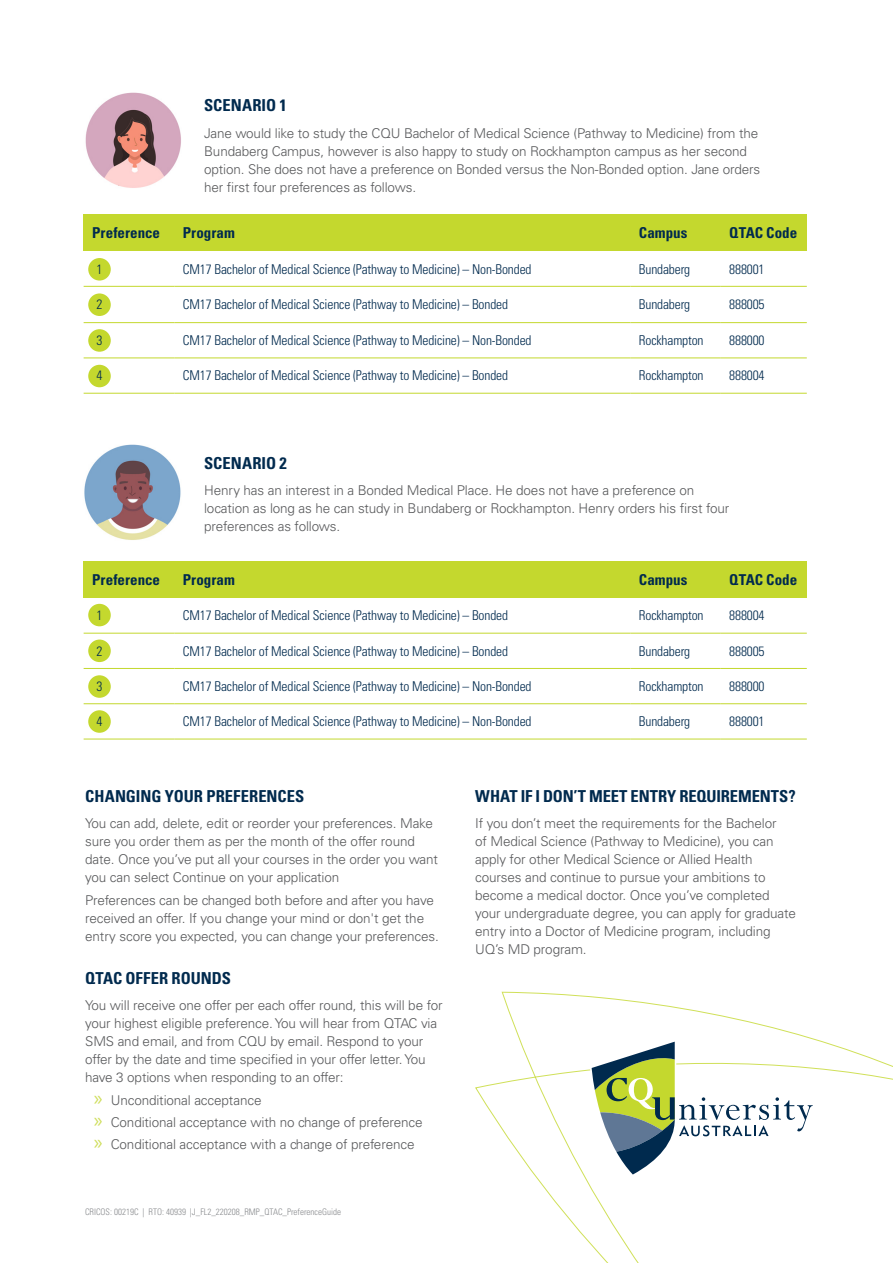
<style>
.page{position:relative;width:893px;height:1263px;background:#fff}
.page>*{position:absolute;margin:0;border:0;box-sizing:border-box;transform-origin:0 0}
.t1{font:700 condensed 16.5px "Univers LT Std";color:#002a4e}
.t2{font:700 condensed 15px "Univers LT Std";letter-spacing:.005em;color:#002a4e}
.t3{font:300 13.5px/18px "Univers LT Std";letter-spacing:-.01em;color:#58595b}
.t4{font:300 condensed 13.5px "Univers LT Std";letter-spacing:-.01em;color:#002a4e}
.t5{font:300 condensed 9px "Univers LT Std";color:#888a8d}
.s1{font-family:"Myriad Pro";font-weight:400;font-size:21px;color:#cfde5c}
</style>
<div class="page">
<svg style="left:501px;top:991px;width:392px;height:272px"></svg>
<svg style="left:590px;top:1040px;width:223px;height:136px"></svg>
<div style="left:88px;top:258px;width:23px;height:23px;background:#c4d82e;border-radius:50%"></div>
<div style="left:88px;top:293px;width:23px;height:23px;background:#c4d82e;border-radius:50%"></div>
<div style="left:88px;top:329px;width:23px;height:23px;background:#c4d82e;border-radius:50%"></div>
<div style="left:88px;top:365px;width:23px;height:22px;background:#c4d82e;border-radius:50%"></div>
<div style="left:84px;top:215px;width:90px;height:36px;background:#c4d82e"></div>
<div style="left:174px;top:215px;width:456px;height:36px;background:#c4d82e"></div>
<div style="left:630px;top:215px;width:91px;height:36px;background:#c4d82e"></div>
<div style="left:721px;top:215px;width:86px;height:36px;background:#c4d82e"></div>
<hr style="left:84px;top:286px;width:90px;height:1px;background:#c4d82e">
<hr style="left:174px;top:286px;width:456px;height:1px;background:#c4d82e">
<hr style="left:630px;top:286px;width:91px;height:1px;background:#c4d82e">
<hr style="left:721px;top:286px;width:86px;height:1px;background:#c4d82e">
<hr style="left:84px;top:322px;width:90px;height:1px;background:#c4d82e">
<hr style="left:174px;top:322px;width:456px;height:1px;background:#c4d82e">
<hr style="left:630px;top:322px;width:91px;height:1px;background:#c4d82e">
<hr style="left:721px;top:322px;width:86px;height:1px;background:#c4d82e">
<hr style="left:84px;top:358px;width:90px;height:1px;background:#c4d82e">
<hr style="left:174px;top:358px;width:456px;height:1px;background:#c4d82e">
<hr style="left:630px;top:358px;width:91px;height:1px;background:#c4d82e">
<hr style="left:721px;top:358px;width:86px;height:1px;background:#c4d82e">
<hr style="left:84px;top:393px;width:90px;height:1px;background:#c4d82e">
<hr style="left:174px;top:393px;width:456px;height:1px;background:#c4d82e">
<hr style="left:630px;top:393px;width:91px;height:1px;background:#c4d82e">
<hr style="left:721px;top:393px;width:86px;height:1px;background:#c4d82e">
<div style="left:88px;top:604px;width:23px;height:22px;background:#c4d82e;border-radius:50%"></div>
<div style="left:88px;top:639px;width:23px;height:23px;background:#c4d82e;border-radius:50%"></div>
<div style="left:88px;top:675px;width:23px;height:23px;background:#c4d82e;border-radius:50%"></div>
<div style="left:88px;top:710px;width:23px;height:23px;background:#c4d82e;border-radius:50%"></div>
<div style="left:84px;top:561px;width:90px;height:37px;background:#c4d82e"></div>
<div style="left:174px;top:561px;width:456px;height:37px;background:#c4d82e"></div>
<div style="left:630px;top:561px;width:91px;height:37px;background:#c4d82e"></div>
<div style="left:721px;top:561px;width:86px;height:37px;background:#c4d82e"></div>
<hr style="left:84px;top:633px;width:90px;height:1px;background:#c4d82e">
<hr style="left:174px;top:633px;width:456px;height:1px;background:#c4d82e">
<hr style="left:630px;top:633px;width:91px;height:1px;background:#c4d82e">
<hr style="left:721px;top:633px;width:86px;height:1px;background:#c4d82e">
<hr style="left:84px;top:668px;width:90px;height:1px;background:#c4d82e">
<hr style="left:174px;top:668px;width:456px;height:1px;background:#c4d82e">
<hr style="left:630px;top:668px;width:91px;height:1px;background:#c4d82e">
<hr style="left:721px;top:668px;width:86px;height:1px;background:#c4d82e">
<hr style="left:84px;top:703px;width:90px;height:1px;background:#c4d82e">
<hr style="left:174px;top:703px;width:456px;height:1px;background:#c4d82e">
<hr style="left:630px;top:703px;width:91px;height:1px;background:#c4d82e">
<hr style="left:721px;top:703px;width:86px;height:1px;background:#c4d82e">
<hr style="left:84px;top:739px;width:90px;height:1px;background:#c4d82e">
<hr style="left:174px;top:739px;width:456px;height:1px;background:#c4d82e">
<hr style="left:630px;top:739px;width:91px;height:1px;background:#c4d82e">
<hr style="left:721px;top:739px;width:86px;height:1px;background:#c4d82e">
<img style="left:85px;top:92px;width:96px;height:96px">
<img style="left:84px;top:444px;width:97px;height:96px">
<p class="t1" style="left:204px;top:95px;width:84px">SCENARIO 1</p>
<p class="t3" style="left:204px;top:124px;width:558px">Jane would like to study the CQU Bachelor of Medical Science (Pathway to Medicine) from the Bundaberg Campus, however is also happy to study on Rockhampton campus as her second option. She does not have a preference on Bonded versus the Non-Bonded option. Jane orders her first four preferences as follows.</p>
<p class="t2" style="left:92px;top:224px;width:70px">Preference</p>
<p class="t2" style="left:183px;top:224px;width:54px">Program</p>
<p class="t2" style="left:639px;top:224px;width:50px">Campus</p>
<p class="t2" style="left:729px;top:224px;width:69px">QTAC Code</p>
<p class="t4" style="left:96px;top:261px;width:7px">1</p>
<p class="t4" style="left:183px;top:261px;width:350px">CM17 Bachelor of Medical Science (Pathway to Medicine) – Non-Bonded</p>
<p class="t4" style="left:639px;top:261px;width:53px">Bundaberg</p>
<p class="t4" style="left:729px;top:261px;width:37px">888001</p>
<p class="t4" style="left:96px;top:296px;width:7px">2</p>
<p class="t4" style="left:183px;top:296px;width:327px">CM17 Bachelor of Medical Science (Pathway to Medicine) – Bonded</p>
<p class="t4" style="left:639px;top:296px;width:53px">Bundaberg</p>
<p class="t4" style="left:729px;top:296px;width:37px">888005</p>
<p class="t4" style="left:96px;top:332px;width:7px">3</p>
<p class="t4" style="left:183px;top:332px;width:350px">CM17 Bachelor of Medical Science (Pathway to Medicine) – Non-Bonded</p>
<p class="t4" style="left:639px;top:332px;width:66px">Rockhampton</p>
<p class="t4" style="left:729px;top:332px;width:37px">888000</p>
<p class="t4" style="left:96px;top:368px;width:7px">4</p>
<p class="t4" style="left:183px;top:368px;width:327px">CM17 Bachelor of Medical Science (Pathway to Medicine) – Bonded</p>
<p class="t4" style="left:639px;top:368px;width:66px">Rockhampton</p>
<p class="t4" style="left:729px;top:368px;width:37px">888004</p>
<p class="t1" style="left:204px;top:453px;width:84px">SCENARIO 2</p>
<p class="t3" style="left:204px;top:481px;width:527px">Henry has an interest in a Bonded Medical Place. He does not have a preference on location as long as he can study in Bundaberg or Rockhampton. Henry orders his first four preferences as follows.</p>
<p class="t2" style="left:92px;top:571px;width:70px">Preference</p>
<p class="t2" style="left:183px;top:571px;width:54px">Program</p>
<p class="t2" style="left:639px;top:571px;width:50px">Campus</p>
<p class="t2" style="left:729px;top:571px;width:69px">QTAC Code</p>
<p class="t4" style="left:96px;top:607px;width:7px">1</p>
<p class="t4" style="left:183px;top:607px;width:327px">CM17 Bachelor of Medical Science (Pathway to Medicine) – Bonded</p>
<p class="t4" style="left:639px;top:607px;width:66px">Rockhampton</p>
<p class="t4" style="left:729px;top:607px;width:37px">888004</p>
<p class="t4" style="left:96px;top:643px;width:7px">2</p>
<p class="t4" style="left:183px;top:643px;width:327px">CM17 Bachelor of Medical Science (Pathway to Medicine) – Bonded</p>
<p class="t4" style="left:639px;top:643px;width:53px">Bundaberg</p>
<p class="t4" style="left:729px;top:643px;width:37px">888005</p>
<p class="t4" style="left:96px;top:678px;width:7px">3</p>
<p class="t4" style="left:183px;top:678px;width:350px">CM17 Bachelor of Medical Science (Pathway to Medicine) – Non-Bonded</p>
<p class="t4" style="left:639px;top:678px;width:66px">Rockhampton</p>
<p class="t4" style="left:729px;top:678px;width:37px">888000</p>
<p class="t4" style="left:96px;top:713px;width:7px">4</p>
<p class="t4" style="left:183px;top:713px;width:350px">CM17 Bachelor of Medical Science (Pathway to Medicine) – Non-Bonded</p>
<p class="t4" style="left:639px;top:713px;width:53px">Bundaberg</p>
<p class="t4" style="left:729px;top:713px;width:37px">888001</p>
<p class="t1" style="left:85px;top:786px;width:221px">CHANGING YOUR PREFERENCES</p>
<p class="t3" style="left:85px;top:815px;width:354px">You can add, delete, edit or reorder your preferences. Make sure you order them as per the month of the offer round date. Once you’ve put all your courses in the order you want you can select Continue on your application</p>
<p class="t3" style="left:85px;top:891px;width:355px">Preferences can be changed both before and after you have received an offer. If you change your mind or don't get the entry score you expected, you can change your preferences.</p>
<p class="t1" style="left:85px;top:968px;width:147px">QTAC OFFER ROUNDS</p>
<p class="t3" style="left:85px;top:997px;width:359px">You will receive one offer per each offer round, this will be for your highest eligible preference. You will hear from QTAC via SMS and email, and from CQU by email. Respond to your offer by the date and time specified in your offer letter. You have 3 options when responding to an offer:</p>
<p class="t3" style="left:94px;top:1089px;width:330px;line-height:22.2px"><span class="s1">»</span> Unconditional acceptance<br><span class="s1">»</span> Conditional acceptance with no change of preference <span class="s1">»</span> Conditional acceptance with a change of preference</p>
<p class="t5" style="left:85px;top:1206px;width:257px">CRICOS: 00219C | RTO: 40939 |J_FL2_220208_RMP_QTAC_PreferenceGuide</p>
<p class="t1" style="left:475px;top:786px;width:322px">WHAT IF I DON’T MEET ENTRY REQUIREMENTS?</p>
<p class="t3" style="left:475px;top:815px;width:322px">If you don’t meet the requirements for the Bachelor<br>of Medical Science (Pathway to Medicine), you can apply for other Medical Science or Allied Health courses and continue to pursue your ambitions to become a medical doctor. Once you’ve completed your undergraduate degree, you can apply for graduate entry into a Doctor of Medicine program, including UQ’s MD program.</p>
</div>
